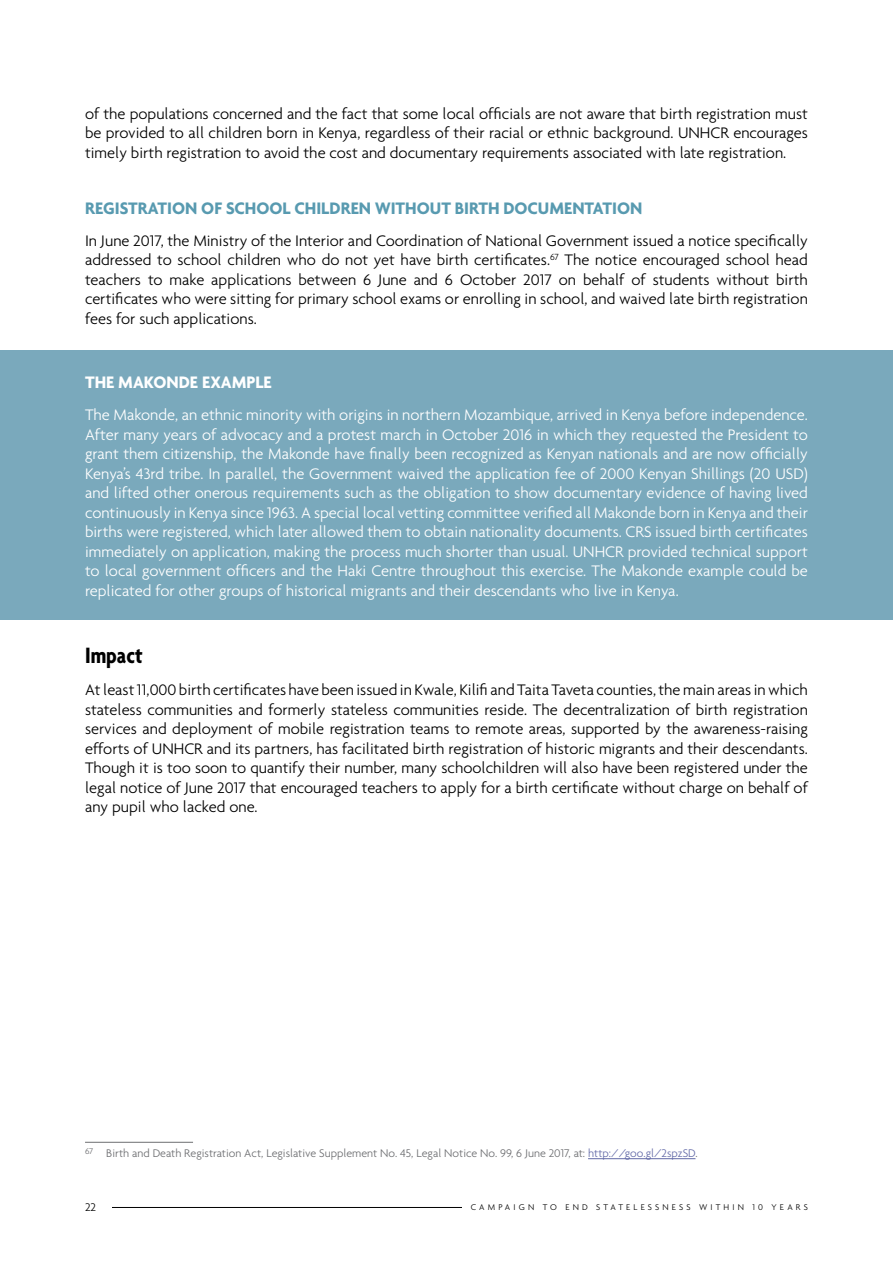
<style>
.page{position:relative;width:893px;height:1263px;background:#fff}
.page>*{position:absolute;margin:0;border:0;box-sizing:border-box;transform-origin:0 0}
.t1{font:700 condensed 24px "Agenda";color:#000;scale:.96 1}
.t2{font:700 18px "Agenda";color:#589ab0;scale:.96 1}
.t3{font:700 18px "Agenda";color:#fff;scale:.96 1}
.t4{font:300 16.5px/19.5px "Agenda";color:#000;text-align:justify}
.t5{font:300 16.5px/19.5px "Agenda";color:#fff;text-align:justify}
.t6{font:300 12px "Agenda";color:#6d6e71}
.t7{font:300 12px "Agenda";color:#000}
.t8{font:300 9px "Agenda";letter-spacing:.35em;color:#000}
.s1{color:#6269a7}
</style>
<div class="page">
<hr style="left:111px;top:1207px;width:351px;height:1px;background:#000">
<div style="left:0;top:351px;width:893px;height:269px;background:#7aa9bc"></div>
<hr style="left:85px;top:1142px;width:108px;height:1px;background:#6d6e71">
<hr style="left:588px;top:1158px;width:107px;height:1px;background:#6269a7">
<p class="t4" style="left:85px;top:104px;width:724px">of the populations concerned and the fact that some local officials are not aware that birth registration must be provided to all children born in Kenya, regardless of their racial or ethnic background. UNHCR encourages timely birth registration to avoid the cost and documentary requirements associated with late registration.</p>
<p class="t2" style="left:85px;top:197px;width:582px">REGISTRATION OF SCHOOL CHILDREN WITHOUT BIRTH DOCUMENTATION</p>
<p class="t4" style="left:85px;top:231px;width:724px">In June 2017, the Ministry of the Interior and Coordination of National Government issued a notice specifically addressed to school children who do not yet have birth certificates.<sup>67</sup> The notice encouraged school head teachers to make applications between 6 June and 6 October 2017 on behalf of students without birth certificates who were sitting for primary school exams or enrolling in school, and waived late birth registration fees for such applications.</p>
<p class="t3" style="left:85px;top:371px;width:196px">THE MAKONDE EXAMPLE</p>
<p class="t5" style="left:85px;top:405px;width:724px">The Makonde, an ethnic minority with origins in northern Mozambique, arrived in Kenya before independence.<br>After many years of advocacy and a protest march in October 2016 in which they requested the President to grant them citizenship, the Makonde have finally been recognized as Kenyan nationals and are now officially Kenya’s 43rd tribe. In parallel, the Government waived the application fee of 2000 Kenyan Shillings (20 USD) and lifted other onerous requirements such as the obligation to show documentary evidence of having lived continuously in Kenya since 1963. A special local vetting committee verified all Makonde born in Kenya and their births were registered, which later allowed them to obtain nationality documents. CRS issued birth certificates immediately on application, making the process much shorter than usual. UNHCR provided technical support to local government officers and the Haki Centre throughout this exercise. The Makonde example could be replicated for other groups of historical migrants and their descendants who live in Kenya.</p>
<h1 class="t1" style="left:85px;top:641px;width:62px">Impact</h1>
<p class="t4" style="left:85px;top:680px;width:724px">At least 11,000 birth certificates have been issued in Kwale, Kilifi and Taita Taveta counties, the main areas in which stateless communities and formerly stateless communities reside. The decentralization of birth registration services and deployment of mobile registration teams to remote areas, supported by the awareness-raising efforts of UNHCR and its partners, has facilitated birth registration of historic migrants and their descendants.<br>Though it is too soon to quantify their number, many schoolchildren will also have been registered under the legal notice of June 2017 that encouraged teachers to apply for a birth certificate without charge on behalf of any pupil who lacked one.</p>
<p class="t6" style="left:85px;top:1146px;width:614px"><sup>67</sup> Birth and Death Registration Act, Legislative Supplement No. 45, Legal Notice No. 99, 6 June 2017, at: <span class="s1">http://goo.gl/2spzSD</span>.</p>
<p class="t7" style="left:85px;top:1200px;width:12px">22</p>
<p class="t8" style="left:471px;top:1202px;width:339px">CAMPAIGN TO END STATELESSNESS WITHIN 10 YEARS</p>
</div>
